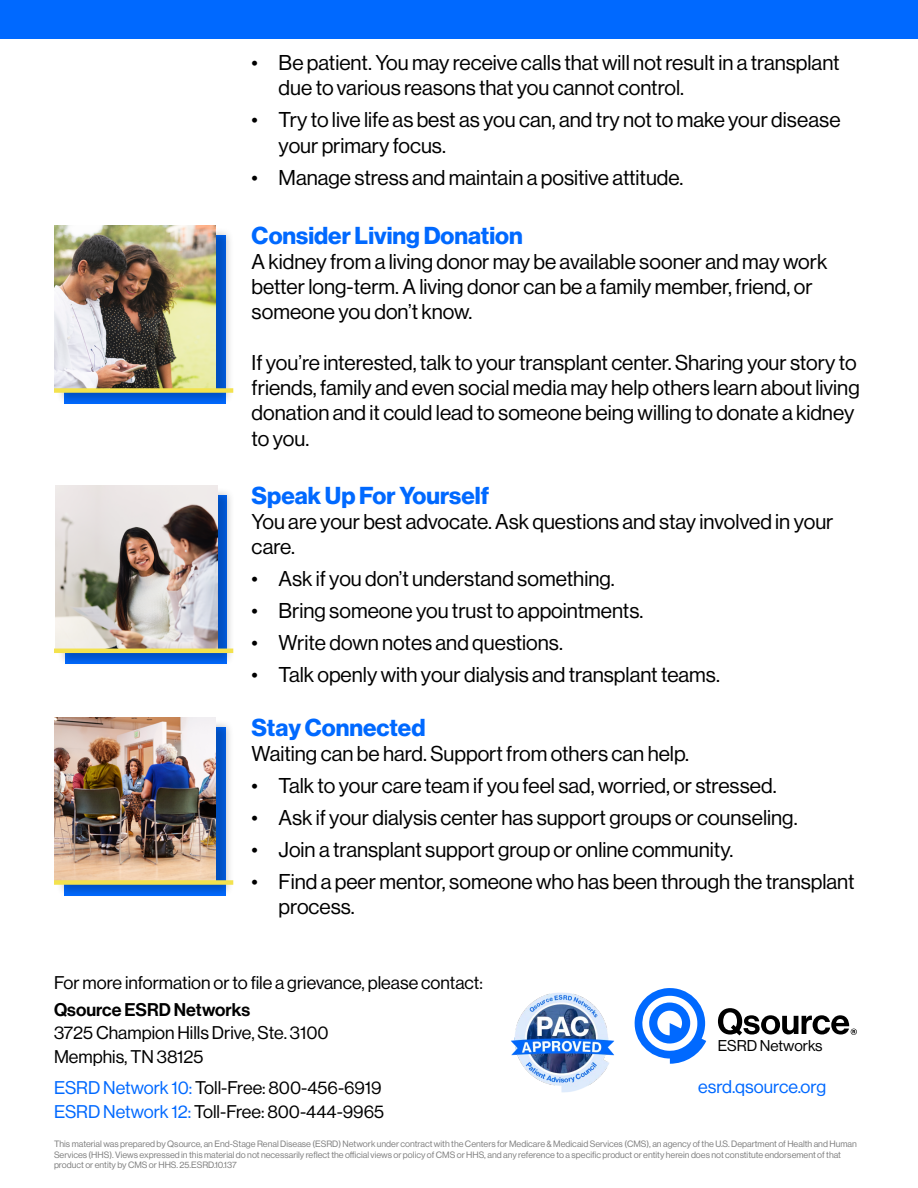
<style>
.page{position:relative;width:918px;height:1188px;background:#fff}
.page>*{position:absolute;margin:0;border:0;box-sizing:border-box;transform-origin:0 0}
.t1{font:24px "N Haas Grotesk DS Pro 75 Bd";color:#0069ff}
.t2{font:21px/25.2px "N Haas Grotesk DS Pro 55 Rg";color:#000}
.t3{font:18px/23.2px "N Haas Grotesk DS Pro 55 Rg";color:#000}
.t4{font:18px "N Haas Grotesk DS Pro 65 Md";color:#000}
.t5{font:18px "N Haas Grotesk DS Pro 55 Rg";color:#0069ff}
.t6{font:15.3px "N Haas Grotesk DS Pro 55 Rg";color:#000}
.t7{font:9px/10.8px "N Haas Grotesk DS Pro 55 Rg";color:#7f7f7f}
.s1{color:#0069ff}
</style>
<div class="page">
<div style="left:0;top:0;width:918px;height:39px;background:#0069ff"></div>
<div style="left:55px;top:227px;width:179px;height:179px;background:#000;opacity:.25"></div>
<img style="left:54px;top:225px;width:162px;height:163px">
<div style="left:57px;top:487px;width:177px;height:179px;background:#000;opacity:.25"></div>
<img style="left:55px;top:485px;width:162px;height:164px">
<div style="left:55px;top:719px;width:179px;height:179px;background:#000;opacity:.25"></div>
<img style="left:54px;top:717px;width:162px;height:163px">
<div style="left:54px;top:880px;width:179px;height:5px;background:#f3e24e"></div>
<hr style="left:54px;top:649px;width:179px;height:4px;background:#f3e24e">
<div style="left:54px;top:388px;width:179px;height:5px;background:#f3e24e"></div>
<img style="left:511px;top:992px;width:104px;height:101px">
<svg style="left:634px;top:988px;width:72px;height:76px"></svg>
<svg style="left:718px;top:1008px;width:139px;height:27px"></svg>
<p class="t2" style="left:279px;top:50px;width:563px;text-indent:-27px">• Be patient. You may receive calls that will not result in a transplant due to various reasons that you cannot control.</p>
<p class="t2" style="left:279px;top:108px;width:563px;text-indent:-27px">• Try to live life as best as you can, and try not to make your disease your primary focus.</p>
<p class="t2" style="left:252px;top:165px;width:433px">• Manage stress and maintain a positive attitude.</p>
<p class="t1" style="left:252px;top:221px;width:273px">Consider Living Donation</p>
<p class="t2" style="left:252px;top:249px;width:577px">A kidney from a living donor may be available sooner and may work better long-term. A living donor can be a family member, friend, or someone you don’t know.</p>
<p class="t2" style="left:252px;top:350px;width:610px">If you’re interested, talk to your transplant center. Sharing your story to friends, family and even social media may help others learn about living donation and it could lead to someone being willing to donate a kidney to you.</p>
<p class="t1" style="left:252px;top:481px;width:239px">Speak Up For Yourself</p>
<p class="t2" style="left:252px;top:509px;width:583px">You are your best advocate. Ask questions and stay involved in your care.</p>
<p class="t2" style="left:252px;top:566px;width:365px">• Ask if you don’t understand something.</p>
<p class="t2" style="left:252px;top:598px;width:393px">• Bring someone you trust to appointments.</p>
<p class="t2" style="left:252px;top:630px;width:313px">• Write down notes and questions.</p>
<p class="t2" style="left:252px;top:662px;width:470px">• Talk openly with your dialysis and transplant teams.</p>
<p class="t1" style="left:252px;top:713px;width:175px">Stay Connected</p>
<p class="t2" style="left:252px;top:741px;width:439px">Waiting can be hard. Support from others can help.</p>
<p class="t2" style="left:252px;top:773px;width:526px">• Talk to your care team if you feel sad, worried, or stressed.</p>
<p class="t2" style="left:252px;top:805px;width:547px">• Ask if your dialysis center has support groups or counseling.</p>
<p class="t2" style="left:252px;top:837px;width:483px">• Join a transplant support group or online community.</p>
<p class="t2" style="left:279px;top:869px;width:577px;text-indent:-27px">• Find a peer mentor, someone who has been through the transplant process.</p>
<p class="t3" style="left:54px;top:971px;width:430px">For more information or to file a grievance, please contact:</p>
<p class="t4" style="left:54px;top:999px;width:198px">Qsource ESRD Networks</p>
<p class="t3" style="left:54px;top:1022px;width:276px">3725 Champion Hills Drive, Ste. 3100<br>Memphis, TN 38125</p>
<p class="t3" style="left:54px;top:1077px;width:332px"><span class="s1">ESRD Network 10:</span> Toll-Free: 800-456-6919<br><span class="s1">ESRD Network 12:</span> Toll-Free: 800-444-9965</p>
<p class="t6" style="left:718px;top:1037px;width:106px">ESRD Networks</p>
<p class="t5" style="left:698px;top:1076px;width:129px">esrd.qsource.org</p>
<p class="t7" style="left:54px;top:1138px;width:804px">This material was prepared by Qsource, an End-Stage Renal Disease (ESRD) Network under contract with the Centers for Medicare &amp; Medicaid Services (CMS), an agency of the U.S. Department of Health and Human<br>Services (HHS). Views expressed in this material do not necessarily reflect the official views or policy of CMS or HHS, and any reference to a specific product or entity herein does not constitute endorsement of that product or entity by CMS or HHS. 25.ESRD.10.137</p>
</div>
